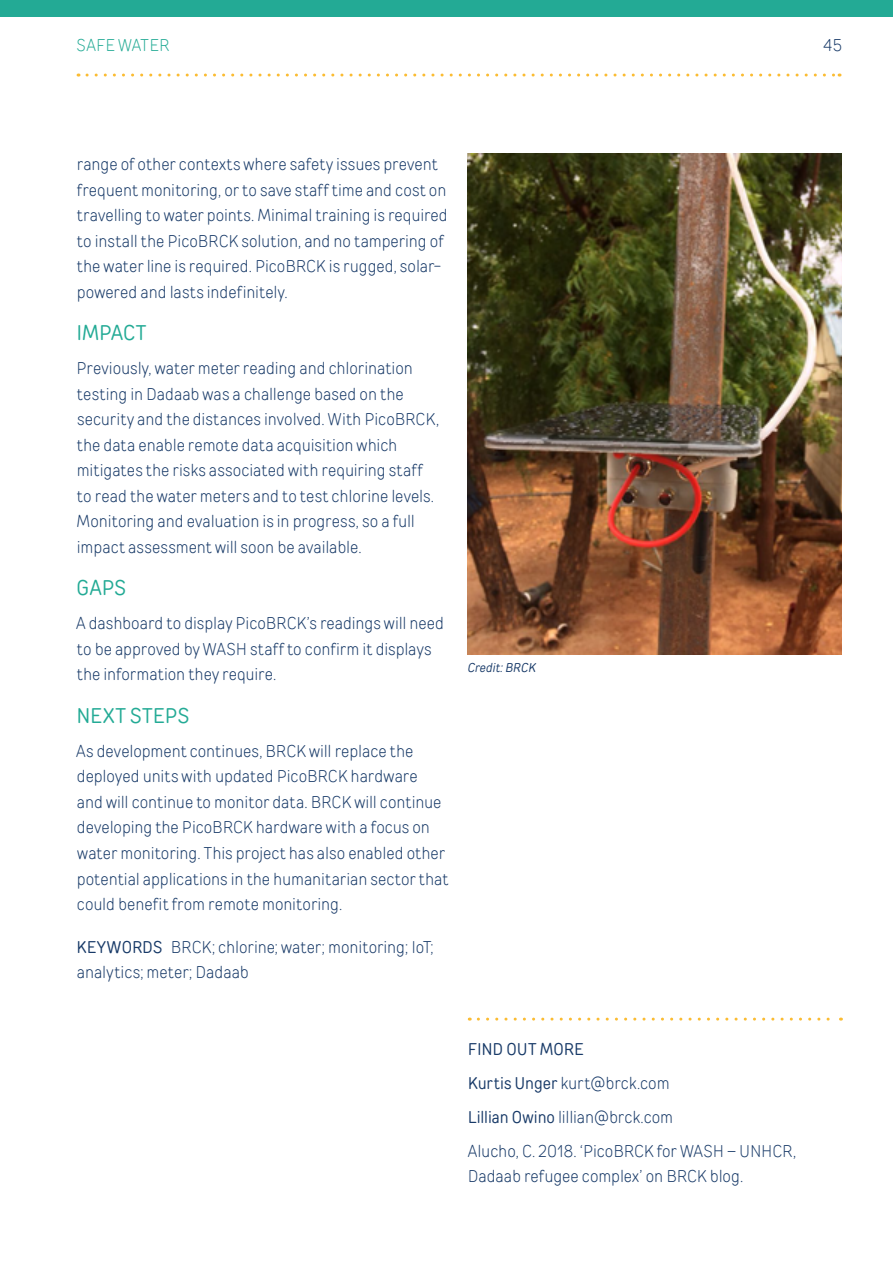
<style>
.page{position:relative;width:893px;height:1263px;background:#fff}
.page>*{position:absolute;margin:0;border:0;box-sizing:border-box;transform-origin:0 0}
.t1{font:21.3px "TT Rounds Condensed";letter-spacing:.015em;color:#23aa95}
.t2{font:300 16.95px/25.5px "TT Rounds Condensed";letter-spacing:-.005em;color:#183a68}
.t3{font:300 16.95px "TT Rounds Condensed";letter-spacing:.02em;color:#23aa95}
.t4{font:italic 12.75px "TT Rounds Condensed";letter-spacing:.005em;color:#183a68}
.s1{font-weight:400}
</style>
<div class="page">
<svg style="left:87px;top:74px;width:753px;height:3px"></svg>
<div style="left:0;top:0;width:893px;height:17px;background:#23aa95"></div>
<svg style="left:478px;top:1017px;width:363px;height:3px"></svg>
<img style="left:468px;top:153px;width:374px;height:502px">
<p class="t3" style="left:77px;top:34px;width:94px">SAFE WATER</p>
<p class="t2" style="left:824px;top:32px;width:20px">45</p>
<p class="t2" style="left:77px;top:151px;width:373px">range of other contexts where safety issues prevent frequent monitoring, or to save staff time and cost on travelling to water points. Minimal training is required to install the PicoBRCK solution, and no tampering of the water line is required. PicoBRCK is rugged, solar&shy;powered and lasts indefinitely.</p>
<p class="t1" style="left:76px;top:319px;width:72px">IMPACT</p>
<p class="t2" style="left:76px;top:355px;width:364px">Previously, water meter reading and chlorination testing in Dadaab was a challenge based on the security and the distances involved. With PicoBRCK, the data enable remote data acquisition which mitigates the risks associated with requiring staff to read the water meters and to test chlorine levels.<br>Monitoring and evaluation is in progress, so a full impact assessment will soon be available.</p>
<p class="t1" style="left:77px;top:574px;width:51px">GAPS</p>
<p class="t2" style="left:76px;top:610px;width:370px">A dashboard to display PicoBRCK’s readings will need to be approved by WASH staff to confirm it displays the information they require.</p>
<p class="t1" style="left:76px;top:701px;width:114px">NEXT STEPS</p>
<p class="t2" style="left:76px;top:738px;width:374px">As development continues, BRCK will replace the deployed units with updated PicoBRCK hardware<br>and will continue to monitor data. BRCK will continue developing the PicoBRCK hardware with a focus on water monitoring. This project has also enabled other potential applications in the humanitarian sector that could benefit from remote monitoring.</p>
<p class="t2" style="left:77px;top:933px;width:359px"><span class="s1">KEYWORDS</span> BRCK; chlorine; water; monitoring; IoT; analytics; meter; Dadaab</p>
<p class="t4" style="left:468px;top:659px;width:70px">Credit: BRCK</p>
<p class="t2" style="left:468px;top:1031px;width:330px;line-height:34px"><span class="s1">FIND OUT MORE<br>Kurtis Unger</span> kurt@brck.com<br><span class="s1">Lillian Owino</span> lillian@brck.com<br>Alucho, C. 2018. ‘PicoBRCK for WASH – UNHCR,</p>
<p class="t2" style="left:468px;top:1163px;width:277px">Dadaab refugee complex’ on BRCK blog.</p>
</div>
